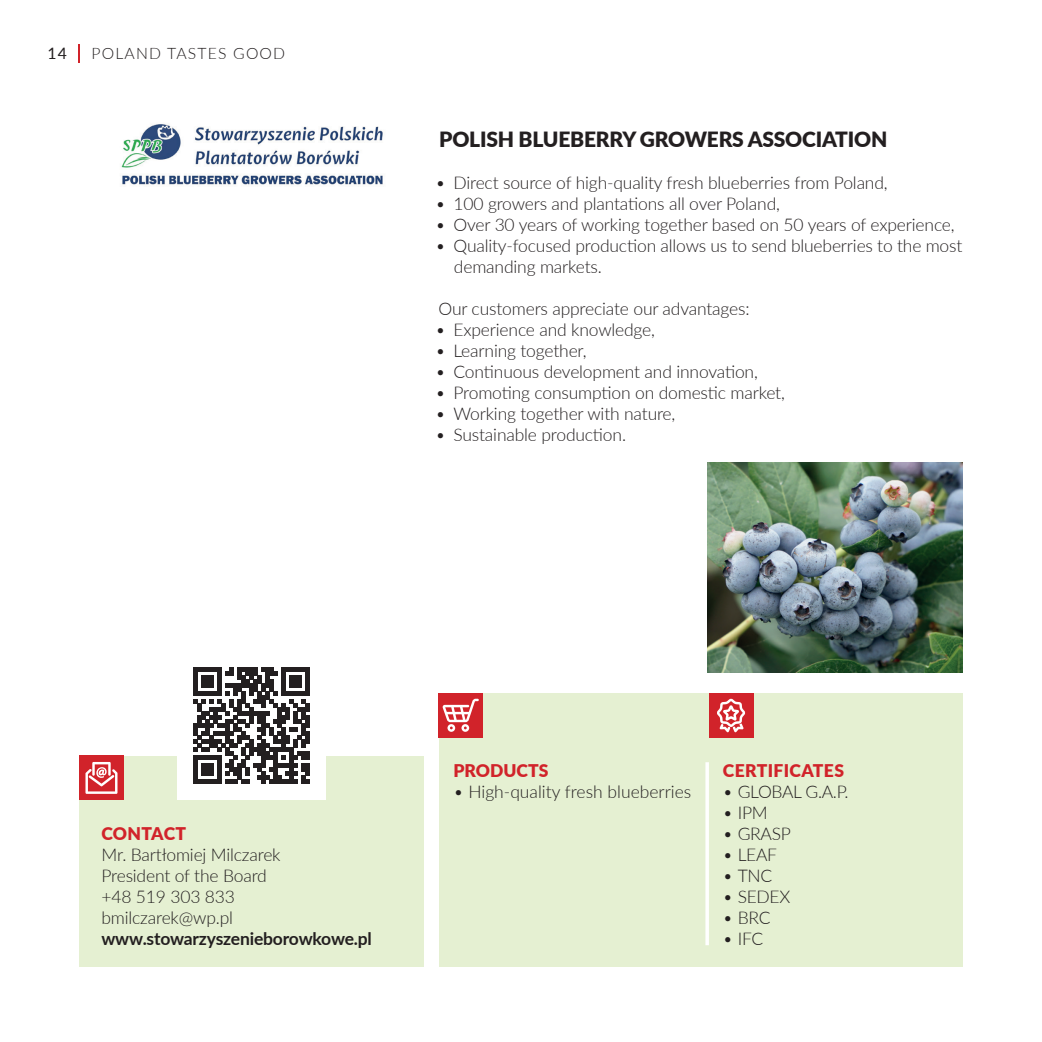
<style>
.page{position:relative;width:1042px;height:1042px;background:#fff}
.page>*{position:absolute;margin:0;border:0;box-sizing:border-box;transform-origin:0 0}
.t1{font:900 21px "Lato";letter-spacing:-.01em;color:#231f20}
.t2{font:300 17.5px/21px "Lato";letter-spacing:-.01em;color:#231f20}
.t3{font:700 17.5px "Lato";letter-spacing:-.01em;color:#231f20}
.t4{font:900 17.5px "Lato";letter-spacing:.015em;color:#d1232a}
.t5{font:300 15.75px "Lato";letter-spacing:.075em;color:#231f20}
.t6{font:15.75px "Lato";color:#231f20}
</style>
<div class="page">
<div style="left:79px;top:756px;width:345px;height:210px;background:#e5f0d2"></div>
<div style="left:439px;top:693px;width:523px;height:273px;background:#e5f0d2"></div>
<svg style="left:705px;top:762px;width:4px;height:183px"></svg>
<div style="left:177px;top:651px;width:149px;height:149px;background:#fff"></div>
<svg style="left:193px;top:667px;width:117px;height:117px"></svg>
<div style="left:79px;top:756px;width:45px;height:44px;background:#d1232a"></div>
<div style="left:439px;top:693px;width:44px;height:44px;background:#d1232a"></div>
<svg style="left:442px;top:699px;width:37px;height:33px"></svg>
<div style="left:709px;top:693px;width:44px;height:44px;background:#d1232a"></div>
<svg style="left:717px;top:698px;width:28px;height:34px"></svg>
<svg style="left:85px;top:762px;width:32px;height:32px"></svg>
<img style="left:707px;top:462px;width:255px;height:210px">
<img style="left:121px;top:124px;width:262px;height:61px">
<svg style="left:79px;top:45px;width:1px;height:18px"></svg>
<p class="t6" style="left:48px;top:42px;width:21px">14</p>
<p class="t5" style="left:91px;top:42px;width:195px">POLAND TASTES GOOD</p>
<p class="t1" style="left:439px;top:124px;width:449px">POLISH BLUEBERRY GROWERS ASSOCIATION</p>
<p class="t2" style="left:435px;top:172px;width:454px">• Direct source of high-quality fresh blueberries from Poland,</p>
<p class="t2" style="left:435px;top:193px;width:346px">• 100 growers and plantations all over Poland,</p>
<p class="t2" style="left:435px;top:214px;width:521px">• Over 30 years of working together based on 50 years of experience,</p>
<p class="t2" style="left:454px;top:235px;width:510px;text-indent:-19px">• Quality-focused production allows us to send blueberries to the most demanding markets.</p>
<p class="t2" style="left:438px;top:298px;width:313px">Our customers appreciate our advantages:</p>
<p class="t2" style="left:435px;top:319px;width:221px">• Experience and knowledge,</p>
<p class="t2" style="left:435px;top:340px;width:153px">• Learning together,</p>
<p class="t2" style="left:435px;top:361px;width:324px">• Continuous development and innovation,</p>
<p class="t2" style="left:435px;top:382px;width:351px">• Promoting consumption on domestic market,</p>
<p class="t2" style="left:435px;top:403px;width:241px">• Working together with nature,</p>
<p class="t2" style="left:435px;top:424px;width:192px">• Sustainable production.</p>
<p class="t4" style="left:101px;top:820px;width:86px">CONTACT</p>
<p class="t2" style="left:101px;top:844px;width:181px">Mr. Bartłomiej Milczarek<br>President of the Board +48 519 303 833 bmilczarek@wp.pl</p>
<p class="t3" style="left:101px;top:926px;width:272px">www.stowarzyszenieborowkowe.pl</p>
<p class="t4" style="left:453px;top:757px;width:96px">PRODUCTS</p>
<p class="t2" style="left:453px;top:781px;width:239px">• High-quality fresh blueberries</p>
<p class="t4" style="left:723px;top:757px;width:123px">CERTIFICATES</p>
<p class="t2" style="left:723px;top:781px;width:127px">• GLOBAL G.A.P.</p>
<p class="t2" style="left:723px;top:802px;width:46px">• IPM</p>
<p class="t2" style="left:723px;top:823px;width:69px">• GRASP</p>
<p class="t2" style="left:723px;top:844px;width:56px">• LEAF</p>
<p class="t2" style="left:723px;top:865px;width:51px">• TNC</p>
<p class="t2" style="left:723px;top:886px;width:69px">• SEDEX</p>
<p class="t2" style="left:723px;top:907px;width:49px">• BRC</p>
<p class="t2" style="left:723px;top:928px;width:42px">• IFC</p>
</div>
